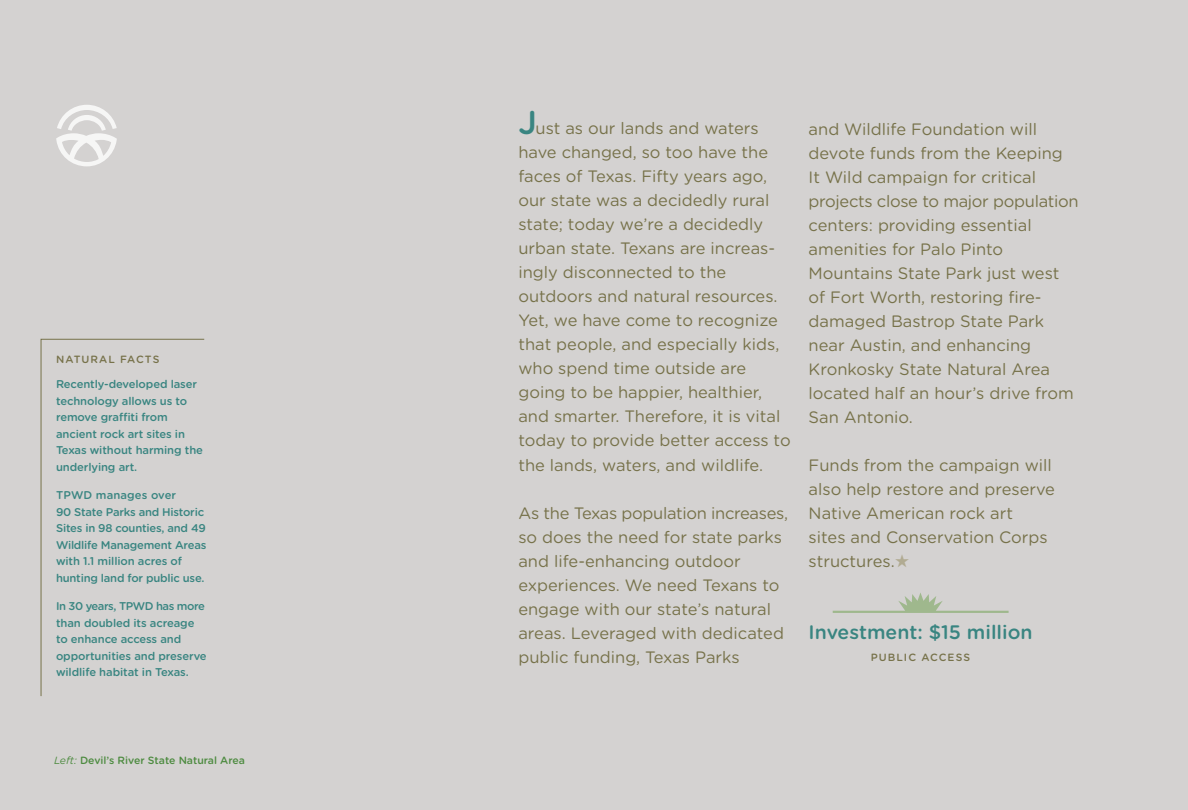
<style>
.page{position:relative;width:1188px;height:810px;background:#d4d2d1}
.page>*{position:absolute;margin:0;border:0;box-sizing:border-box;transform-origin:0 0}
.t1{font:500 19.5px "Gotham Rounded";color:#398581}
.t2{font:16.5px/24px "Gotham Rounded";color:#77724a}
.t3{font:500 11.25px/16.5px "Gotham Rounded";letter-spacing:-.01em;color:#398581}
.t4{font:500 10.5px "Gotham Rounded";color:#4d8b40}
.t5{font:500 10.5px "Gotham Rounded";letter-spacing:.1em;color:#77724a}
.s1{font-weight:400;font-style:italic}
.s2{font-weight:500;font-size:33px;color:#398581}
.s3{color:#b1ab92}
</style>
<div class="page">
<svg style="left:56px;top:105px;width:61px;height:61px"></svg>
<svg style="left:41px;top:339px;width:164px;height:357px"></svg>
<svg style="left:833px;top:593px;width:176px;height:20px"></svg>
<p class="t5" style="left:56px;top:352px;width:105px">NATURAL FACTS</p>
<p class="t3" style="left:56px;top:376px;width:148px">Recently-developed laser technology allows us to remove graffiti from ancient rock art sites in<br>Texas without harming the underlying art.</p>
<p class="t3" style="left:56px;top:487px;width:152px">TPWD manages over<br>90 State Parks and Historic<br>Sites in 98 counties, and 49<br>Wildlife Management Areas with 1.1 million acres of hunting land for public use.</p>
<p class="t3" style="left:56px;top:598px;width:152px">In 30 years, TPWD has more than doubled its acreage to enhance access and opportunities and preserve wildlife habitat in Texas.</p>
<p class="t4" style="left:54px;top:753px;width:193px"><span class="s1">Left:</span> Devil’s River State Natural Area</p>
<p class="t2" style="left:518px;top:116px;width:274px"><span class="s2">J</span>ust as our lands and waters have changed, so too have the faces of Texas. Fifty years ago, our state was a decidedly rural state; today we’re a decidedly urban state. Texans are increas&shy;ingly disconnected to the outdoors and natural resources.<br>Yet, we have come to recognize that people, and especially kids, who spend time outside are going to be happier, healthier, and smarter. Therefore, it is vital today to provide better access to the lands, waters, and wildlife.</p>
<p class="t2" style="left:518px;top:500px;width:271px">As the Texas population increases, so does the need for state parks and life-enhancing outdoor experiences. We need Texans to engage with our state’s natural areas. Leveraged with dedicated public funding, Texas Parks</p>
<p class="t2" style="left:809px;top:116px;width:272px">and Wildlife Foundation will devote funds from the Keeping<br>It Wild campaign for critical projects close to major population centers: providing essential amenities for Palo Pinto<br>Mountains State Park just west of Fort Worth, restoring fire&shy;damaged Bastrop State Park near Austin, and enhancing<br>Kronkosky State Natural Area located half an hour’s drive from<br>San Antonio.</p>
<p class="t2" style="left:809px;top:452px;width:248px">Funds from the campaign will also help restore and preserve<br>Native American rock art<br>sites and Conservation Corps structures.<span class="s3">★</span></p>
<p class="t1" style="left:809px;top:618px;width:226px">Investment: $15 million</p>
<p class="t5" style="left:871px;top:650px;width:101px">PUBLIC ACCESS</p>
</div>
